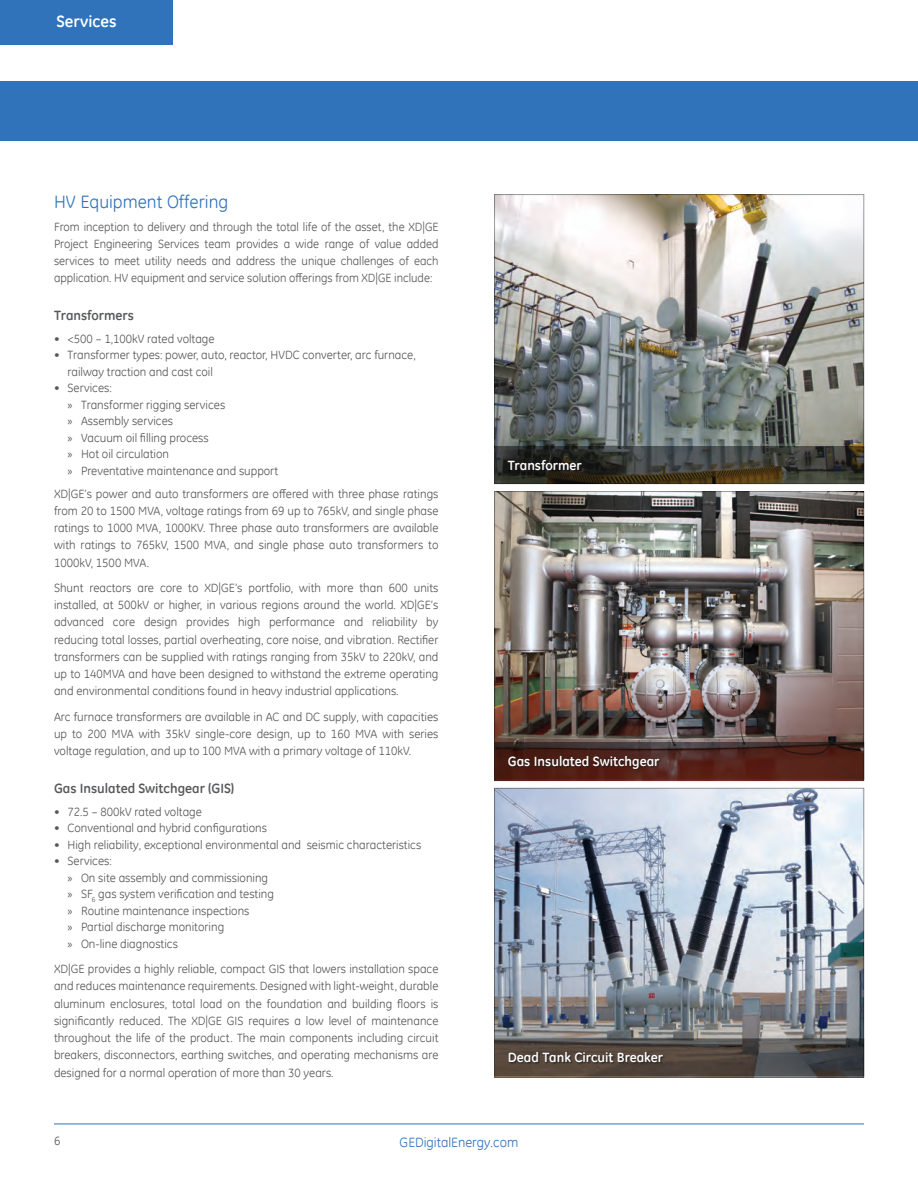
<style>
.page{position:relative;width:918px;height:1188px;background:#fff}
.page>*{position:absolute;margin:0;border:0;box-sizing:border-box;transform-origin:0 0}
.XD_Section_Sub{font:18px "GE Inspira";color:#3073ba}
.t1{font:700 16.5px "GE Inspira";color:#fff}
.new_picture_caption{font:700 13.5px "GE Inspira";color:#fff}
.XD_Section_Sub_Sub_s{font:700 13.5px "GE Inspira";color:#57585a}
.t2{font:13.5px "GE Inspira";color:#3073ba}
.XD_Copy{font:12px/17.2px "GE Inspira";color:#57585a;text-align:justify}
.s1{font-family:"Myriad Pro"}
</style>
<div class="page">
<hr style="left:54px;top:1124px;width:810px;height:1px;background:#3073ba">
<div style="left:0;top:81px;width:918px;height:59px;background:#3073ba"></div>
<img style="left:496px;top:196px;width:366px;height:250px">
<img style="left:496px;top:493px;width:366px;height:249px">
<img style="left:496px;top:790px;width:366px;height:248px">
<div style="left:494px;top:788px;width:370px;height:290px;border:1px solid #57585a"></div>
<svg style="left:494px;top:446px;width:370px;height:38px;background:#3a382f"></svg>
<svg style="left:507px;top:459px;width:77px;height:14px"></svg>
<svg style="left:494px;top:742px;width:370px;height:38px;background:#4d241d"></svg>
<svg style="left:508px;top:755px;width:154px;height:16px;background:#451e18"></svg>
<svg style="left:494px;top:1038px;width:370px;height:38px;background:#4e4844"></svg>
<svg style="left:508px;top:1051px;width:158px;height:14px;background:#4b3e35"></svg>
<div style="left:0;top:0;width:173px;height:45px;background:#3073ba"></div>
<h2 class="t1" style="left:57px;top:11px;width:62px">Services</h2>
<p class="XD_Section_Sub" style="left:54px;top:190px;width:176px">HV Equipment Offering</p>
<p class="XD_Copy" style="left:54px;top:218px;width:386px">From inception to delivery and through the total life of the asset, the XD|GE Project Engineering Services team provides a wide range of value added services to meet utility needs and address the unique challenges of each application. HV equipment and service solution offerings from XD|GE include:</p>
<p class="XD_Section_Sub_Sub_s" style="left:54px;top:306px;width:82px">Transformers</p>
<p class="XD_Copy" style="left:54px;top:330px;width:162px">• &lt;500 – 1,100kV rated voltage</p>
<p class="XD_Copy" style="left:68px;top:347px;width:350px;line-height:16.5px;text-indent:-14px">• Transformer types: power, auto, reactor, HVDC converter, arc furnace, railway traction and cast coil</p>
<p class="XD_Copy" style="left:54px;top:379px;width:59px">• Services:</p>
<p class="XD_Copy" style="left:68px;top:396px;width:159px"><span class="s1">»</span> Transformer rigging services</p>
<p class="XD_Copy" style="left:68px;top:412px;width:107px"><span class="s1">»</span> Assembly services</p>
<p class="XD_Copy" style="left:68px;top:429px;width:143px"><span class="s1">»</span> Vacuum oil filling process</p>
<p class="XD_Copy" style="left:68px;top:445px;width:103px"><span class="s1">»</span> Hot oil circulation</p>
<p class="XD_Copy" style="left:68px;top:462px;width:212px"><span class="s1">»</span> Preventative maintenance and support</p>
<p class="XD_Copy" style="left:54px;top:485px;width:386px">XD|GE’s power and auto transformers are offered with three phase ratings from 20 to 1500 MVA, voltage ratings from 69 up to 765kV, and single phase ratings to 1000 MVA, 1000KV. Three phase auto transformers are available with ratings to 765kV, 1500 MVA, and single phase auto transformers to 1000kV, 1500 MVA.</p>
<p class="XD_Copy" style="left:54px;top:579px;width:386px">Shunt reactors are core to XD|GE’s portfolio, with more than 600 units installed, at 500kV or higher, in various regions around the world. XD|GE’s advanced core design provides high performance and reliability by reducing total losses, partial overheating, core noise, and vibration. Rectifier transformers can be supplied with ratings ranging from 35kV to 220kV, and up to 140MVA and have been designed to withstand the extreme operating and environmental conditions found in heavy industrial applications.</p>
<p class="XD_Copy" style="left:54px;top:708px;width:386px">Arc furnace transformers are available in AC and DC supply, with capacities up to 200 MVA with 35kV single-core design, up to 160 MVA with series voltage regulation, and up to 100 MVA with a primary voltage of 110kV.</p>
<p class="XD_Section_Sub_Sub_s" style="left:54px;top:779px;width:182px">Gas Insulated Switchgear (GIS)</p>
<p class="XD_Copy" style="left:54px;top:803px;width:149px">• 72.5 – 800kV rated voltage</p>
<p class="XD_Copy" style="left:54px;top:819px;width:215px">• Conventional and hybrid configurations</p>
<p class="XD_Copy" style="left:54px;top:836px;width:369px">• High reliability, exceptional environmental and seismic characteristics</p>
<p class="XD_Copy" style="left:54px;top:852px;width:59px">• Services:</p>
<p class="XD_Copy" style="left:68px;top:869px;width:202px"><span class="s1">»</span> On site assembly and commissioning</p>
<p class="XD_Copy" style="left:68px;top:885px;width:208px"><span class="s1">»</span> SF<sub>6</sub> gas system verification and testing</p>
<p class="XD_Copy" style="left:68px;top:902px;width:183px"><span class="s1">»</span> Routine maintenance inspections</p>
<p class="XD_Copy" style="left:68px;top:918px;width:158px"><span class="s1">»</span> Partial discharge monitoring</p>
<p class="XD_Copy" style="left:68px;top:935px;width:112px"><span class="s1">»</span> On-line diagnostics</p>
<p class="XD_Copy" style="left:54px;top:960px;width:386px">XD|GE provides a highly reliable, compact GIS that lowers installation space and reduces maintenance requirements. Designed with light-weight, durable aluminum enclosures, total load on the foundation and building floors is significantly reduced. The XD|GE GIS requires a low level of maintenance throughout the life of the product. The main components including circuit breakers, disconnectors, earthing switches, and operating mechanisms are designed for a normal operation of more than 30 years.</p>
<p class="new_picture_caption" style="left:508px;top:457px;width:75px">Transformer</p>
<p class="new_picture_caption" style="left:508px;top:753px;width:153px">Gas Insulated Switchgear</p>
<p class="new_picture_caption" style="left:508px;top:1049px;width:157px">Dead Tank Circuit Breaker</p>
<p class="XD_Copy" style="left:54px;top:1132px;width:8px">6</p>
<p class="t2" style="left:400px;top:1134px;width:120px">GEDigitalEnergy.com</p>
</div>
